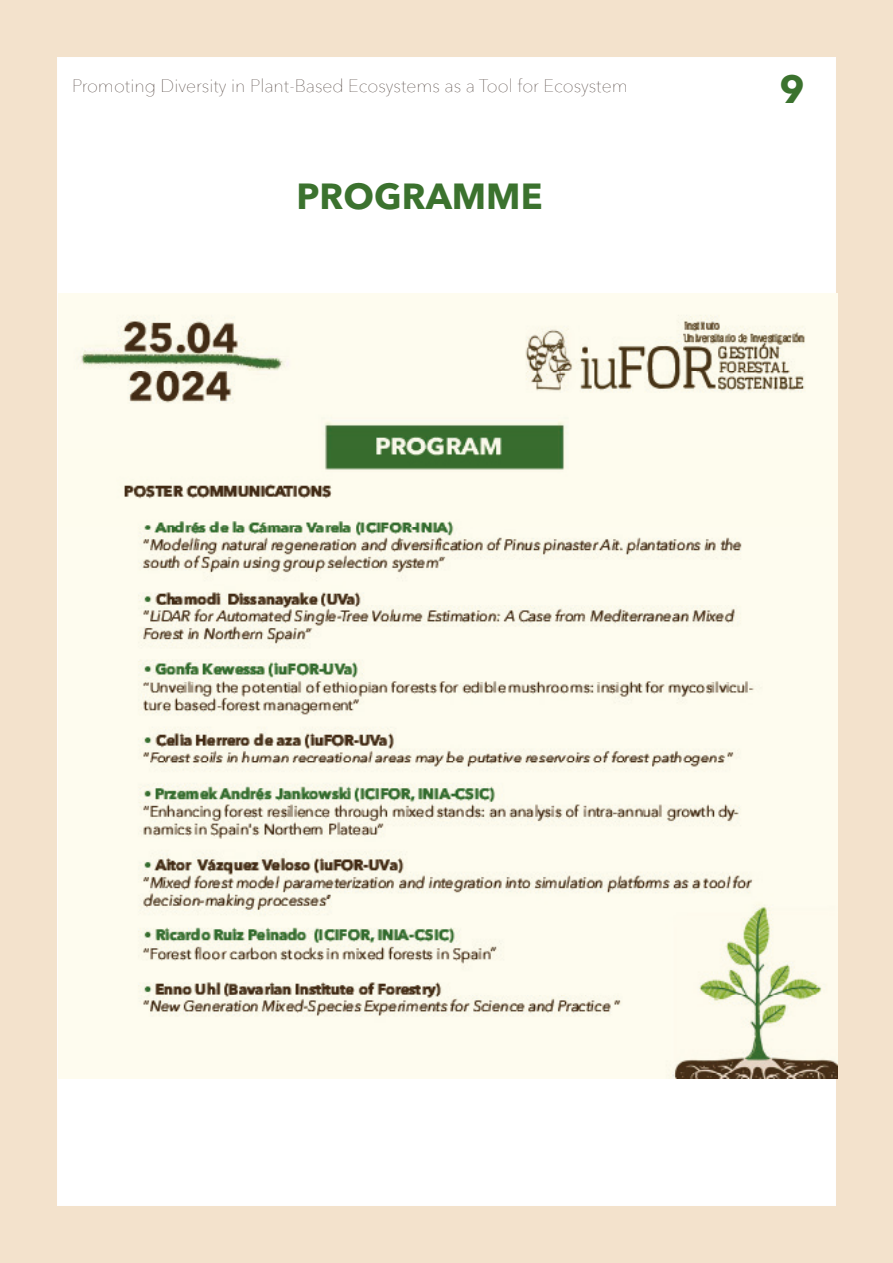
<style>
.page{position:relative;width:893px;height:1263px;background:#fff}
.page>*{position:absolute;margin:0;border:0;box-sizing:border-box;transform-origin:0 0}
.t1{font:700 39px "Avenir Next LT Pro";color:#3b722e}
.TITULOS_1{font:700 36px "Avenir Next LT Pro";color:#3b722e}
.t2{font:200 18px "Avenir Next";color:#3d2e28}
</style>
<div class="page">
<div style="left:0;top:0;width:893px;height:1263px;border:57px solid #f3e2cc"></div>
<img style="left:58px;top:293px;width:780px;height:785px">
<p class="t2" style="left:72px;top:70px;width:557px">Promoting Diversity in Plant-Based Ecosystems as a Tool for Ecosystem</p>
<p class="TITULOS_1" style="left:297px;top:174px;width:247px">PROGRAMME</p>
<p class="t1" style="left:780px;top:66px;width:27px">9</p>
</div>
